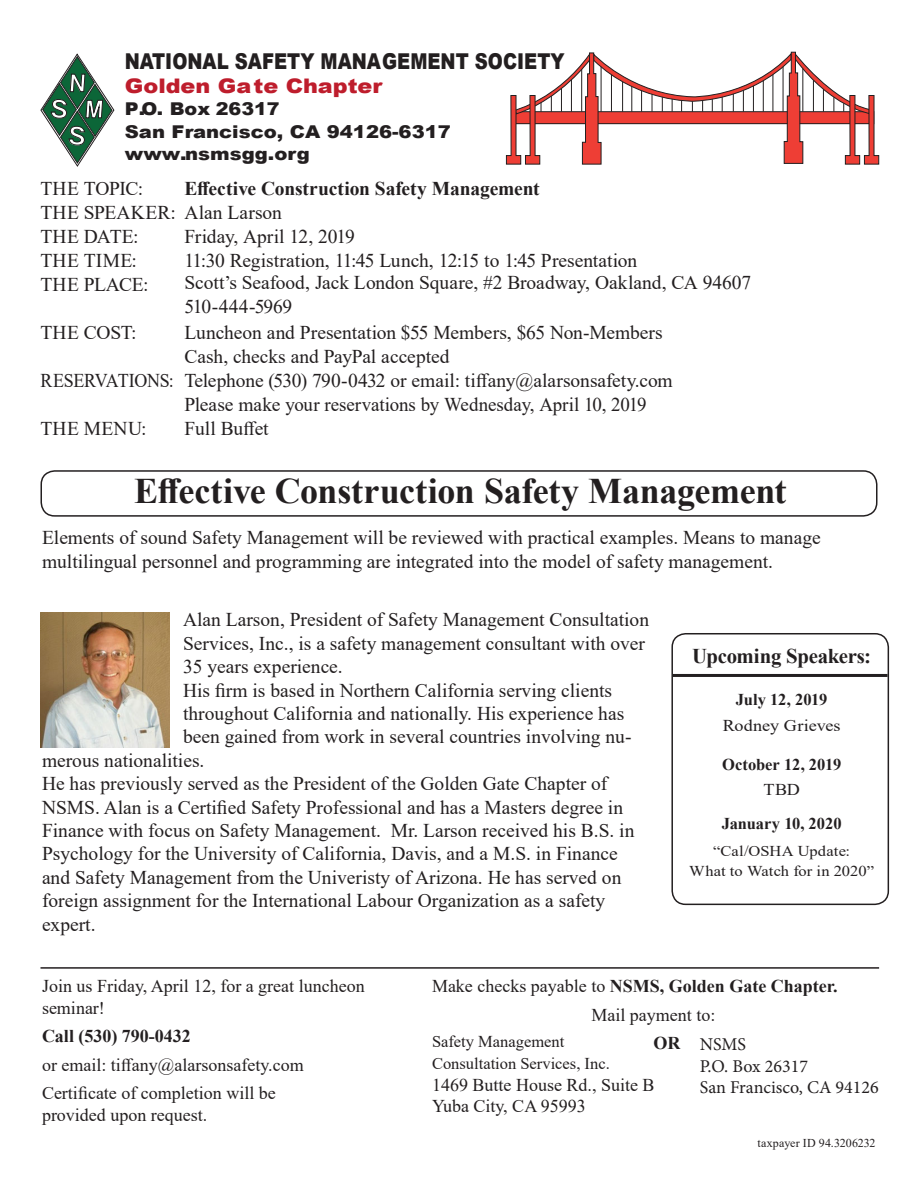
<style>
.page{position:relative;width:918px;height:1188px;background:#fff}
.page>*{position:absolute;margin:0;border:0;box-sizing:border-box;transform-origin:0 0}
.t1{font:700 36px "Times New Roman";letter-spacing:-.01em;color:#231f20}
.t2{font:italic 700 25.35px/26.8px "Arial";color:#fff;scale:1.07 1}
.t3{font:italic 700 24.45px "Arial";color:#fff}
.t4{font:900 21.9px "Arial";color:#231f20;scale:.83 1}
.t5{font:700 21px "Times New Roman";letter-spacing:-.015em;color:#231f20}
.t6{font:900 20.1px "Arial";color:#be1d2c;scale:1.11 1}
.t7{font:19.5px/23.4px "Times New Roman";color:#231f20}
.t8{font:19.5px "Times New Roman";color:#231f20;scale:.92 1}
.t9{font:700 19.5px "Times New Roman";letter-spacing:-.005em;color:#231f20}
.t10{font:19.5px "Times New Roman";letter-spacing:-.025em;color:#231f20}
.t11{font:18px/21.6px "Times New Roman";color:#231f20}
.t12{font:700 18px "Times New Roman";color:#231f20}
.t13{font:18px "Minion Pro";color:#231f20}
.t14{font:900 17.7px/22.4px "Arial";color:#231f20;scale:1.09 1}
.t15{font:16.5px "Times New Roman";color:#231f20}
.t16{font:700 16.5px "Times New Roman";letter-spacing:-.005em;color:#231f20}
.t17{font:16.5px "Times New Roman";color:#231f20;scale:1.1 1}
.t18{font:15px/19.5px "Times New Roman";color:#231f20;text-align:center;scale:1.1 1}
.t19{font:12px "Times New Roman";letter-spacing:.01em;color:#231f20}
.s1{font-weight:400}
</style>
<div class="page">
<div style="left:40px;top:470px;width:838px;height:47px;border:2px solid #231f20;border-radius:14px"></div>
<div style="left:671px;top:633px;width:218px;height:272px;border:2px solid #231f20;border-radius:14px"></div>
<hr style="left:40px;top:967px;width:839px;height:2px;background:#231f20">
<svg style="left:40px;top:53px;width:75px;height:114px"></svg>
<svg style="left:506px;top:51px;width:373px;height:114px"></svg>
<hr style="left:673px;top:674px;width:215px;height:3px;background:#231f20">
<img style="left:40px;top:612px;width:130px;height:136px">
<p class="t3" style="left:69px;top:67px;width:19px">N</p>
<p class="t2" style="left:68px;top:96px;width:23px;text-indent:-18px">S<br>S</p>
<p class="t4" style="left:125px;top:46px;width:531px">NATIONAL SAFETY MANAGEMENT SOCIETY</p>
<p class="t6" style="left:125px;top:71px;width:234px">Golden Gate Chapter</p>
<p class="t14" style="left:125px;top:97px;width:300px">P.O. Box 26317<br>San Francisco, CA 94126-6317 www.nsmsgg.org</p>
<p class="t7" style="left:40px;top:176px;width:104px">THE TOPIC:</p>
<p class="t9" style="left:184px;top:174px;width:357px">Effective Construction Safety Management</p>
<p class="t7" style="left:40px;top:200px;width:243px">THE SPEAKER: Alan Larson</p>
<p class="t7" style="left:40px;top:224px;width:100px">THE DATE:</p>
<p class="t7" style="left:185px;top:224px;width:172px">Friday, April 12, 2019</p>
<p class="t7" style="left:40px;top:248px;width:98px">THE TIME:</p>
<p class="t7" style="left:185px;top:248px;width:454px">11:30 Registration, 11:45 Lunch, 12:15 to 1:45 Presentation</p>
<p class="t7" style="left:40px;top:272px;width:110px">THE PLACE:</p>
<p class="t7" style="left:184px;top:271px;width:568px">Scott’s Seafood, Jack London Square, #2 Broadway, Oakland, CA 94607</p>
<p class="t10" style="left:184px;top:293px;width:109px">510-444-5969</p>
<p class="t7" style="left:40px;top:320px;width:97px">THE COST:</p>
<p class="t7" style="left:185px;top:320px;width:480px">Luncheon and Presentation $55 Members, $65 Non-Members</p>
<p class="t7" style="left:185px;top:344px;width:267px">Cash, checks and PayPal accepted</p>
<p class="t8" style="left:40px;top:367px;width:689px">RESERVATIONS: Telephone (530) 790-0432 or email: tiffany@alarsonsafety.com</p>
<p class="t7" style="left:185px;top:392px;width:464px">Please make your reservations by Wednesday, April 10, 2019</p>
<p class="t7" style="left:40px;top:416px;width:107px">THE MENU:</p>
<p class="t7" style="left:184px;top:416px;width:86px">Full Buffet</p>
<p class="t1" style="left:134px;top:465px;width:654px">Effective Construction Safety Management</p>
<p class="t7" style="left:42px;top:525px;width:780px">Elements of sound Safety Management will be reviewed with practical examples. Means to manage multilingual personnel and programming are integrated into the model of safety management.</p>
<p class="t7" style="left:183px;top:608px;width:467px">Alan Larson, President of Safety Management Consultation<br>Services, Inc., is a safety management consultant with over<br>35 years experience.</p>
<p class="t7" style="left:183px;top:678px;width:430px">His firm is based in Northern California serving clients</p>
<p class="t7" style="left:183px;top:701px;width:443px">throughout California and nationally. His experience has</p>
<p class="t7" style="left:183px;top:725px;width:450px">been gained from work in several countries involving nu-</p>
<p class="t7" style="left:42px;top:748px;width:164px">merous nationalities.</p>
<p class="t7" style="left:42px;top:771px;width:594px">He has previously served as the President of the Golden Gate Chapter of NSMS. Alan is a Certified Safety Professional and has a Masters degree in Finance with focus on Safety Management. Mr. Larson received his B.S. in Psychology for the University of California, Davis, and a M.S. in Finance and Safety Management from the Univeristy of Arizona. He has served on foreign assignment for the International Labour Organization as a safety expert.</p>
<p class="t5" style="left:692px;top:640px;width:180px">Upcoming Speakers:</p>
<p class="t16" style="left:736px;top:688px;width:93px">July 12, 2019</p>
<p class="t17" style="left:723px;top:714px;width:109px">Rodney Grieves</p>
<p class="t16" style="left:722px;top:752px;width:121px">October 12, 2019</p>
<p class="t17" style="left:764px;top:778px;width:34px">TBD</p>
<p class="t16" style="left:722px;top:812px;width:121px">January 10, 2020</p>
<p class="t18" style="left:689px;top:841px;width:170px">“Cal/OSHA Update:<br>What to Watch for in 2020”</p>
<p class="t11" style="left:42px;top:975px;width:324px">Join us Friday, April 12, for a great luncheon seminar!</p>
<p class="t12" style="left:42px;top:1023px;width:150px">Call (530) 790-0432</p>
<p class="t11" style="left:42px;top:1053px;width:263px">or email: tiffany@alarsonsafety.com</p>
<p class="t11" style="left:42px;top:1082px;width:235px">Certificate of completion will be</p>
<p class="t11" style="left:42px;top:1103px;width:167px">provided upon request.</p>
<p class="t12" style="left:432px;top:973px;width:407px"><span class="s1">Make checks payable to</span> NSMS, Golden Gate Chapter.</p>
<p class="t11" style="left:591px;top:1003px;width:126px">Mail payment to:</p>
<p class="t15" style="left:432px;top:1030px;width:134px">Safety Management</p>
<p class="t15" style="left:432px;top:1052px;width:179px">Consultation Services, Inc.</p>
<p class="t11" style="left:432px;top:1073px;width:224px">1469 Butte House Rd., Suite B</p>
<p class="t11" style="left:432px;top:1095px;width:155px">Yuba City, CA 95993</p>
<p class="t12" style="left:653px;top:1030px;width:28px">OR</p>
<p class="t13" style="left:700px;top:1032px;width:48px">NSMS</p>
<p class="t13" style="left:700px;top:1054px;width:110px">P.O. Box 26317</p>
<p class="t13" style="left:700px;top:1076px;width:180px">San Francisco, CA 94126</p>
<p class="t19" style="left:757px;top:1134px;width:120px">taxpayer ID 94.3206232</p>
</div>
